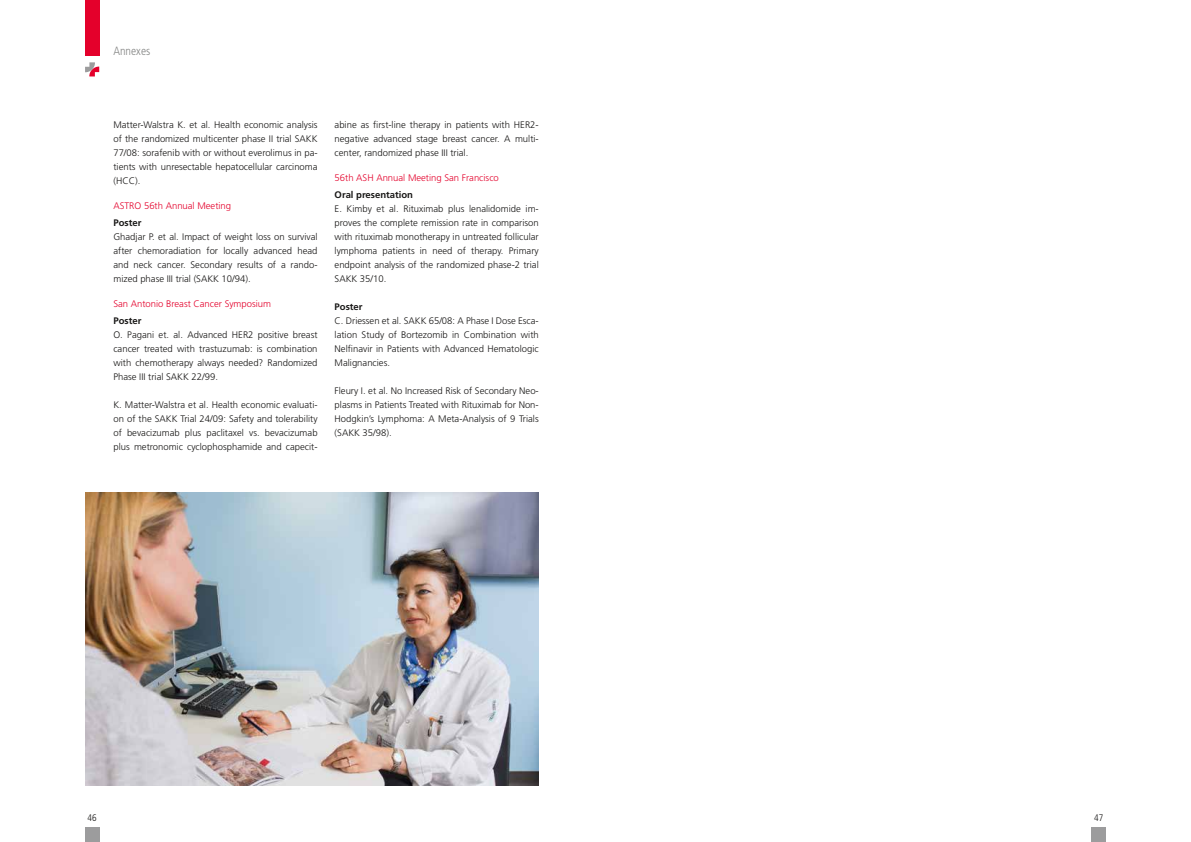
<style>
.page{position:relative;width:1191px;height:842px;background:#fff}
.page>*{position:absolute;margin:0;border:0;box-sizing:border-box;transform-origin:0 0}
.t1{font:300 condensed 12px "Frutiger LT Std";color:#868786}
.t2{font:300 9.5px/14px "Frutiger LT Std";color:#181716;text-align:justify}
.t3{font:300 9.5px "Frutiger LT Std";color:#e4002b}
.t4{font:700 9.5px "Frutiger LT Std";color:#181716}
.t5{font:300 condensed 9.5px "Frutiger LT Std";color:#181716}
</style>
<div class="page">
<div style="left:85px;top:828px;width:14px;height:14px;background:#9c9c9d"></div>
<div style="left:1091px;top:828px;width:15px;height:14px;background:#9c9c9d"></div>
<div style="left:85px;top:0;width:14px;height:55px;background:#e4002b"></div>
<svg style="left:85px;top:62px;width:14px;height:14px"></svg>
<img style="left:85px;top:493px;width:454px;height:292px">
<p class="t1" style="left:113px;top:44px;width:38px">Annexes</p>
<p class="t2" style="left:113px;top:117px;width:206px">Matter-Walstra K. et al. Health economic analysis of the randomized multicenter phase II trial SAKK 77/08: sorafenib with or without everolimus in pa&shy;tients with unresectable hepatocellular carcinoma (HCC).</p>
<p class="t3" style="left:113px;top:200px;width:119px">ASTRO 56th Annual Meeting</p>
<p class="t4" style="left:113px;top:217px;width:29px">Poster</p>
<p class="t2" style="left:113px;top:229px;width:206px">Ghadjar P. et al. Impact of weight loss on survival after chemoradiation for locally advanced head and neck cancer. Secondary results of a rando&shy;mized phase III trial (SAKK 10/94).</p>
<p class="t3" style="left:113px;top:298px;width:159px">San Antonio Breast Cancer Symposium</p>
<p class="t4" style="left:113px;top:315px;width:29px">Poster</p>
<p class="t2" style="left:113px;top:327px;width:206px">O. Pagani et. al. Advanced HER2 positive breast cancer treated with trastuzumab: is combination with chemotherapy always needed? Randomized Phase III trial SAKK 22/99.</p>
<p class="t2" style="left:113px;top:397px;width:206px">K. Matter-Walstra et al. Health economic evaluati&shy;on of the SAKK Trial 24/09: Safety and tolerability of bevacizumab plus paclitaxel vs. bevacizumab plus metronomic cyclophosphamide and capecit-</p>
<p class="t2" style="left:334px;top:117px;width:206px">abine as first-line therapy in patients with HER2- negative advanced stage breast cancer. A multi&shy;center, randomized phase III trial.</p>
<p class="t3" style="left:334px;top:172px;width:166px">56th ASH Annual Meeting San Francisco</p>
<p class="t4" style="left:334px;top:189px;width:80px">Oral presentation</p>
<p class="t2" style="left:334px;top:201px;width:206px">E. Kimby et al. Rituximab plus lenalidomide im&shy;proves the complete remission rate in comparison with rituximab monotherapy in untreated follicular lymphoma patients in need of therapy. Primary endpoint analysis of the randomized phase-2 trial SAKK 35/10.</p>
<p class="t4" style="left:334px;top:301px;width:29px">Poster</p>
<p class="t2" style="left:334px;top:313px;width:206px">C. Driessen et al. SAKK 65/08: A Phase I Dose Esca&shy;lation Study of Bortezomib in Combination with Nelfinavir in Patients with Advanced Hematologic Malignancies.</p>
<p class="t2" style="left:334px;top:383px;width:206px">Fleury I. et al. No Increased Risk of Secondary Neo&shy;plasms in Patients Treated with Rituximab for Non-Hodgkin’s Lymphoma: A Meta-Analysis of 9 Trials (SAKK 35/98).</p>
<p class="t5" style="left:88px;top:812px;width:11px">46</p>
<p class="t5" style="left:1094px;top:812px;width:11px">47</p>
</div>
